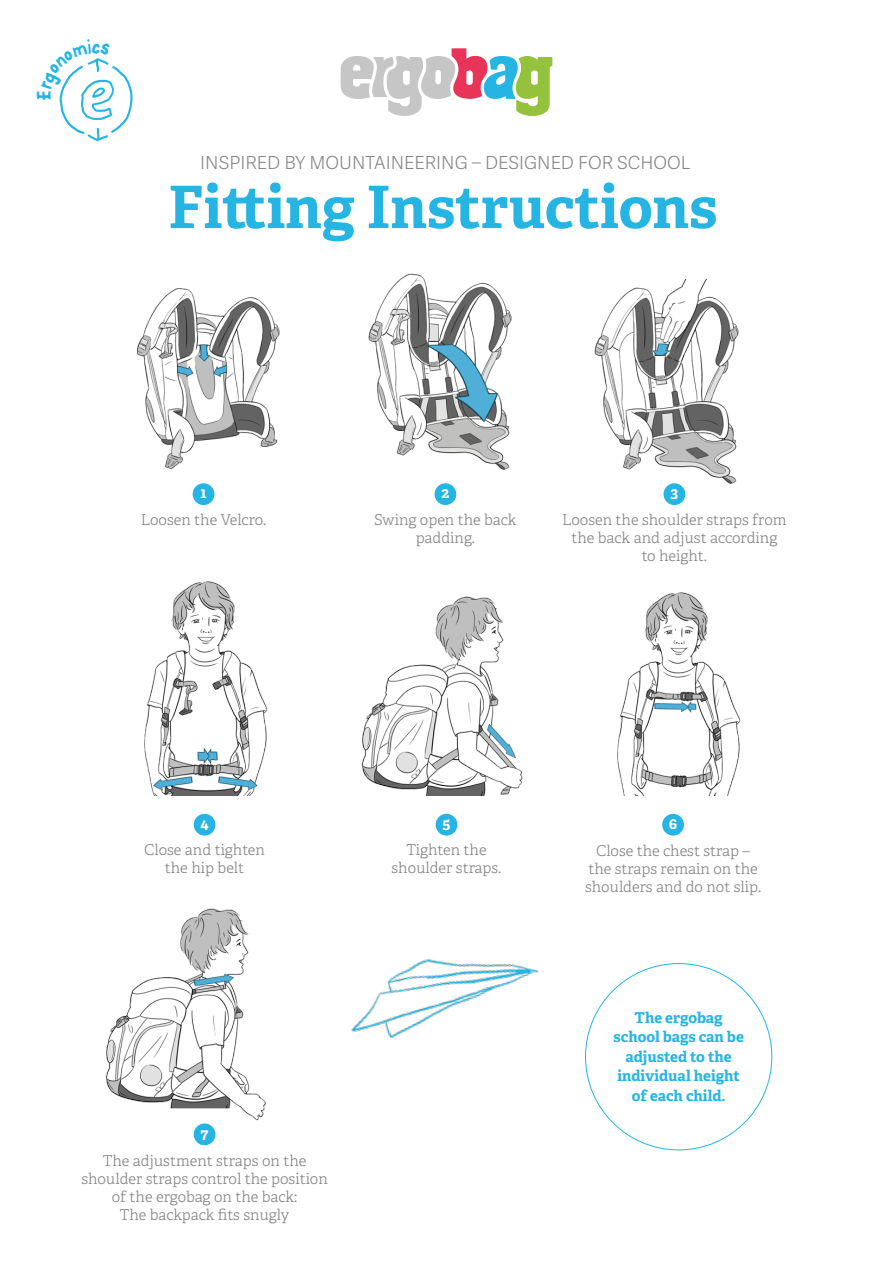
<style>
.page{position:relative;width:893px;height:1263px;background:#fff}
.page>*{position:absolute;margin:0;border:0;box-sizing:border-box;transform-origin:0 0}
.t1{font:700 58.5px "Adelle";color:#26b5e3}
.t2{font:22.8px "Font On A Stick";color:#26b5e3}
.t3{font:300 18px "Adelle Sans";color:#878787}
.t4{font:300 15px/18px "Adelle";color:#878787;text-align:center}
.t5{font:700 15px/19.5px "Adelle";letter-spacing:-.005em;color:#26b5e3;text-align:center}
.t6{font:700 15px "Adelle";color:#fff}
</style>
<div class="page">
<img style="left:136px;top:288px;width:144px;height:182px">
<div style="left:193px;top:483px;width:21px;height:22px;background:#26b5e3;border-radius:50%"></div>
<img style="left:144px;top:581px;width:124px;height:215px">
<div style="left:194px;top:814px;width:21px;height:21px;background:#26b5e3;border-radius:50%"></div>
<img style="left:368px;top:273px;width:144px;height:196px">
<div style="left:435px;top:483px;width:21px;height:22px;background:#26b5e3;border-radius:50%"></div>
<img style="left:594px;top:279px;width:145px;height:204px">
<div style="left:663px;top:483px;width:22px;height:22px;background:#26b5e3;border-radius:50%"></div>
<img style="left:361px;top:596px;width:162px;height:200px">
<div style="left:436px;top:814px;width:21px;height:21px;background:#26b5e3;border-radius:50%"></div>
<img style="left:617px;top:592px;width:124px;height:204px">
<div style="left:662px;top:814px;width:22px;height:21px;background:#26b5e3;border-radius:50%"></div>
<div style="left:194px;top:1123px;width:21px;height:22px;background:#26b5e3;border-radius:50%"></div>
<img style="left:105px;top:908px;width:161px;height:213px">
<img style="left:351px;top:959px;width:267px;height:167px">
<svg style="left:341px;top:48px;width:211px;height:68px"></svg>
<svg style="left:59px;top:58px;width:74px;height:83px"></svg>
<h2 class="t2" style="left:92px;top:31px;width:9px">c</h2>
<p class="t3" style="left:200px;top:150px;width:492px">INSPIRED BY MOUNTAINEERING – DESIGNED FOR SCHOOL</p>
<h1 class="t1" style="left:168px;top:170px;width:550px">Fitting Instructions</h1>
<p class="t6" style="left:200px;top:484px;width:8px">1</p>
<p class="t4" style="left:141px;top:510px;width:127px">Loosen the Velcro.</p>
<p class="t6" style="left:441px;top:484px;width:9px">2</p>
<p class="t4" style="left:374px;top:510px;width:144px">Swing open the back padding.</p>
<p class="t6" style="left:670px;top:484px;width:9px">3</p>
<p class="t4" style="left:562px;top:510px;width:226px">Loosen the shoulder straps from the back and adjust according<br>to height.</p>
<p class="t6" style="left:200px;top:814px;width:10px">4</p>
<p class="t4" style="left:144px;top:841px;width:122px">Close and tighten the hip belt</p>
<p class="t6" style="left:201px;top:1124px;width:9px">7</p>
<p class="t6" style="left:669px;top:814px;width:10px">6</p>
<p class="t6" style="left:442px;top:814px;width:10px">5</p>
<p class="t4" style="left:392px;top:841px;width:111px">Tighten the shoulder straps.</p>
<p class="t4" style="left:585px;top:842px;width:178px">Close the chest strap – the straps remain on the shoulders and do not slip.</p>
<p class="t5" style="left:613px;top:1008px;width:132px">The ergobag school bags can be adjusted to the individual height of each child.</p>
<p class="t4" style="left:81px;top:1152px;width:248px">The adjustment straps on the shoulder straps control the position of the ergobag on the back:<br>The backpack fits snugly</p>
</div>
